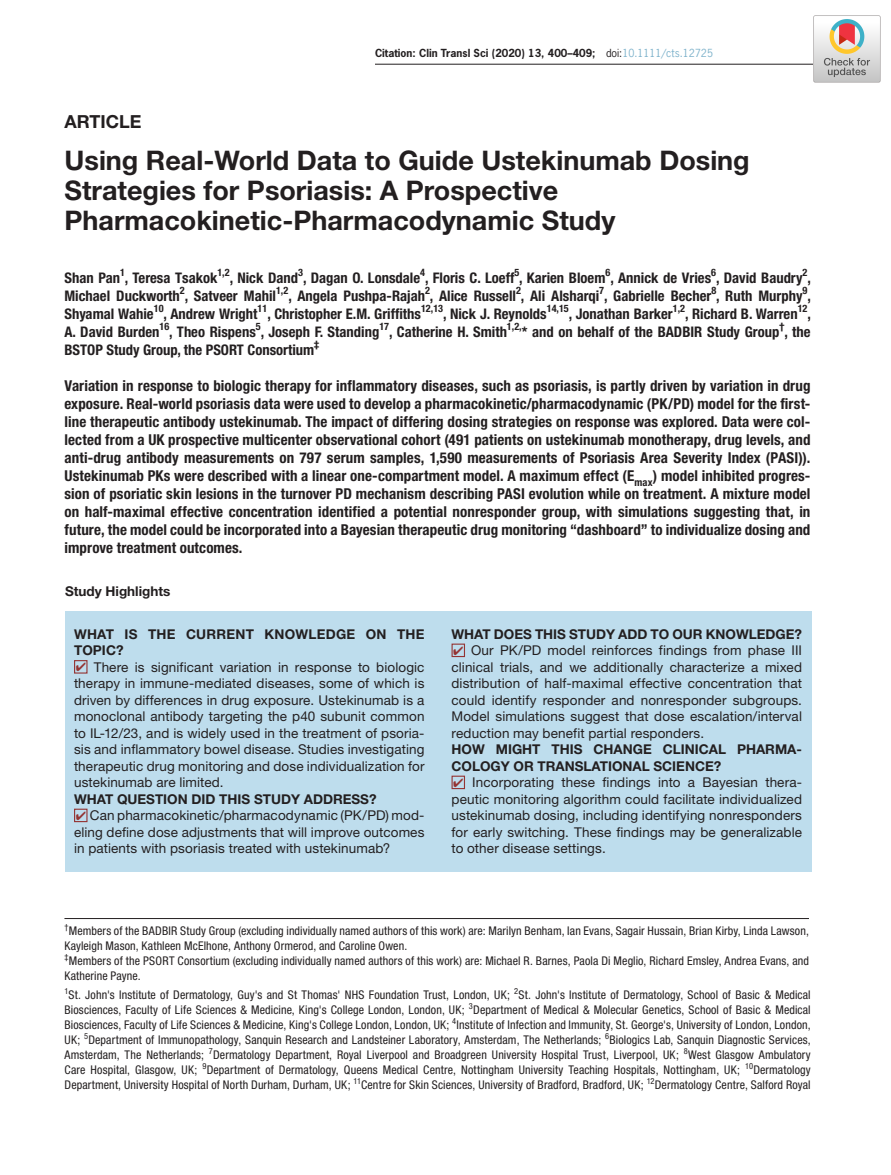
<style>
.page{position:relative;width:891px;height:1175px;background:#fff}
.page>*{position:absolute;margin:0;border:0;box-sizing:border-box;transform-origin:0 0}
.t1{font:700 27px/30px "Helvetica Neue LT Std";color:#231f20}
.t2{font:700 18px "Helvetica Neue LT Std";color:#231f20}
.t3{font:700 condensed 15px/18px "Helvetica Neue LT Std";letter-spacing:.005em;color:#231f20;text-align:justify}
.t4{font:700 condensed 14.7px/18px "Helvetica Neue LT Std";color:#231f20;text-align:justify}
.t5{font:13.5px/16.5px "Helvetica Neue LT Std";letter-spacing:.01em;color:#231f20;text-align:justify}
.t6{font:700 13.5px/16.5px "Helvetica Neue LT Std";color:#231f20}
.t7{font:700 13.5px/16.5px "Helvetica Neue LT Std";letter-spacing:.02em;color:#231f20}
.t8{font:condensed 12px/15px "Helvetica Neue LT Std";letter-spacing:.01em;color:#231f20;text-align:justify}
.t9{font:700 10.5px "News Gothic Std";color:#231f20}
.t10{font:700 condensed 10.2px "Helvetica Neue LT Std";color:#231f20}
.t11{font:condensed 8.4px "Helvetica Neue LT Std";color:#231f20}
.s1{font-weight:400}
.s2{font-weight:400;color:#7cb1ca}
.s3{color:#943433}
</style>
<div class="page">
<hr style="left:375px;top:64px;width:479px;height:1px;background:#231f20">
<hr style="left:64px;top:918px;width:745px;height:1px;background:#231f20">
<div style="left:65px;top:568px;width:746px;height:304px;background:#bedded"></div>
<div style="left:53px;top:565px;width:770px;height:45px;background:#fff"></div>
<div style="left:74px;top:660px;width:14px;height:13px;border:1px solid #943433"></div>
<div style="left:74px;top:808px;width:14px;height:14px;border:1px solid #943433"></div>
<div style="left:452px;top:643px;width:13px;height:14px;border:1px solid #943433"></div>
<div style="left:452px;top:775px;width:13px;height:14px;border:1px solid #943433"></div>
<img style="left:813px;top:15px;width:67px;height:67px">
<p class="t9" style="left:375px;top:46px;width:340px">Citation: Clin Transl Sci (2020) 13, 400–409; <span class="s1">doi:</span><span class="s2">10.1111/cts.12725</span></p>
<h2 class="t2" style="left:64px;top:111px;width:78px">ARTICLE</h2>
<h1 class="t1" style="left:64px;top:145px;width:687px">Using Real-World Data to Guide Ustekinumab Dosing<br>Strategies for Psoriasis: A Prospective<br>Pharmacokinetic-Pharmacodynamic Study</h1>
<p class="t4" style="left:64px;top:268px;width:748px">Shan Pan<sup>1</sup>, Teresa Tsakok<sup>1,2</sup>, Nick Dand<sup>3</sup>, Dagan O. Lonsdale<sup>4</sup>, Floris C. Loeff<sup>5</sup>, Karien Bloem<sup>6</sup>, Annick de Vries<sup>6</sup>, David Baudry<sup>2</sup>, Michael Duckworth<sup>2</sup>, Satveer Mahil<sup>1,2</sup>, Angela Pushpa-Rajah<sup>2</sup>, Alice Russell<sup>2</sup>, Ali Alsharqi<sup>7</sup>, Gabrielle Becher<sup>8</sup>, Ruth Murphy<sup>9</sup>, Shyamal Wahie<sup>10</sup>, Andrew Wright<sup>11</sup>, Christopher E.M. Griffiths<sup>12,13</sup>, Nick J. Reynolds<sup>14,15</sup>, Jonathan Barker<sup>1,2</sup>, Richard B. Warren<sup>12</sup>, A. David Burden<sup>16</sup>, Theo Rispens<sup>5</sup>, Joseph F. Standing<sup>17</sup>, Catherine H. Smith<sup>1,2,</sup>* and on behalf of the BADBIR Study Group<sup>†</sup>, the BSTOP Study Group, the PSORT Consortium</p>
<p class="t10" style="left:314px;top:338px;width:6px">‡</p>
<p class="t3" style="left:64px;top:376px;width:748px">Variation in response to biologic therapy for inflammatory diseases, such as psoriasis, is partly driven by variation in drug exposure. Real-world psoriasis data were used to develop a pharmacokinetic/pharmacodynamic (PK/PD) model for the first&shy;line therapeutic antibody ustekinumab. The impact of differing dosing strategies on response was explored. Data were col&shy;lected from a UK prospective multicenter observational cohort (491 patients on ustekinumab monotherapy, drug levels, and anti-drug antibody measurements on 797 serum samples, 1,590 measurements of Psoriasis Area Severity Index (PASI)).<br>Ustekinumab PKs were described with a linear one-compartment model. A maximum effect (E<sub>max</sub>) model inhibited progres&shy;sion of psoriatic skin lesions in the turnover PD mechanism describing PASI evolution while on treatment. A mixture model on half-maximal effective concentration identified a potential nonresponder group, with simulations suggesting that, in future, the model could be incorporated into a Bayesian therapeutic drug monitoring “dashboard” to individualize dosing and improve treatment outcomes.</p>
<p class="t6" style="left:65px;top:582px;width:107px">Study Highlights</p>
<p class="t7" style="left:74px;top:625px;width:352px">WHAT IS THE CURRENT KNOWLEDGE ON THE<br>TOPIC?</p>
<p class="t5" style="left:74px;top:658px;width:352px"><span class="s3">✔</span> There is significant variation in response to biologic therapy in immune-mediated diseases, some of which is driven by differences in drug exposure. Ustekinumab is a monoclonal antibody targeting the p40 subunit common to IL-12/23, and is widely used in the treatment of psoria&shy;sis and inflammatory bowel disease. Studies investigating therapeutic drug monitoring and dose individualization for ustekinumab are limited.</p>
<p class="t6" style="left:74px;top:790px;width:304px">WHAT QUESTION DID THIS STUDY ADDRESS?</p>
<p class="t5" style="left:74px;top:807px;width:352px"><span class="s3">✔</span> Can pharmacokinetic/pharmacodynamic (PK/PD) mod&shy;eling define dose adjustments that will improve outcomes in patients with psoriasis treated with ustekinumab?</p>
<p class="t6" style="left:452px;top:625px;width:352px">WHAT DOES THIS STUDY ADD TO OUR KNOWLEDGE?</p>
<p class="t5" style="left:452px;top:642px;width:352px"><span class="s3">✔</span> Our PK/PD model reinforces findings from phase III clinical trials, and we additionally characterize a mixed distribution of half-maximal effective concentration that could identify responder and nonresponder subgroups.<br>Model simulations suggest that dose escalation/interval reduction may benefit partial responders.</p>
<p class="t6" style="left:452px;top:741px;width:351px">HOW MIGHT THIS CHANGE CLINICAL PHARMA-<br>COLOGY OR TRANSLATIONAL SCIENCE?</p>
<p class="t5" style="left:452px;top:774px;width:352px"><span class="s3">✔</span> Incorporating these findings into a Bayesian thera&shy;peutic monitoring algorithm could facilitate individualized ustekinumab dosing, including identifying nonresponders for early switching. These findings may be generalizable to other disease settings.</p>
<p class="t8" style="left:64px;top:923px;width:746px;text-align:left"><sup>†</sup>Members of the BADBIR Study Group (excluding individually named authors of this work) are: Marilyn Benham, Ian Evans, Sagair Hussain, Brian Kirby, Linda Lawson, Kayleigh Mason, Kathleen McElhone, Anthony Ormerod, and Caroline Owen.<br><sup>‡</sup>Members of the PSORT Consortium (excluding individually named authors of this work) are: Michael R. Barnes, Paola Di Meglio, Richard Emsley, Andrea Evans, and Katherine Payne.</p>
<p class="t8" style="left:65px;top:987px;width:748px"><sup>1</sup>St. John's Institute of Dermatology, Guy's and St Thomas' NHS Foundation Trust, London, UK; <sup>2</sup>St. John's Institute of Dermatology, School of Basic &amp; Medical Biosciences, Faculty of Life Sciences &amp; Medicine, King's College London, London, UK; <sup>3</sup>Department of Medical &amp; Molecular Genetics, School of Basic &amp; Medical Biosciences, Faculty of Life Sciences &amp; Medicine, King's College London, London, UK; <sup>4</sup>Institute of Infection and Immunity, St. George's, University of London, London, UK; <sup>5</sup>Department of Immunopathology, Sanquin Research and Landsteiner Laboratory, Amsterdam, The Netherlands; <sup>6</sup>Biologics Lab, Sanquin Diagnostic Services, Amsterdam, The Netherlands; <sup>7</sup>Dermatology Department, Royal Liverpool and Broadgreen University Hospital Trust, Liverpool, UK; <sup>8</sup>West Glasgow Ambulatory Care Hospital, Glasgow, UK; <sup>9</sup>Department of Dermatology, Queens Medical Centre, Nottingham University Teaching Hospitals, Nottingham, UK; <sup>10</sup>Dermatology Department, University Hospital of North Durham, Durham, UK; <sup>11</sup>Centre for Skin Sciences, University of Bradford, Bradford, UK;</p>
<p class="t11" style="left:647px;top:1075px;width:9px">12</p>
<p class="t8" style="left:655px;top:1077px;width:157px">Dermatology Centre, Salford Royal</p>
</div>
